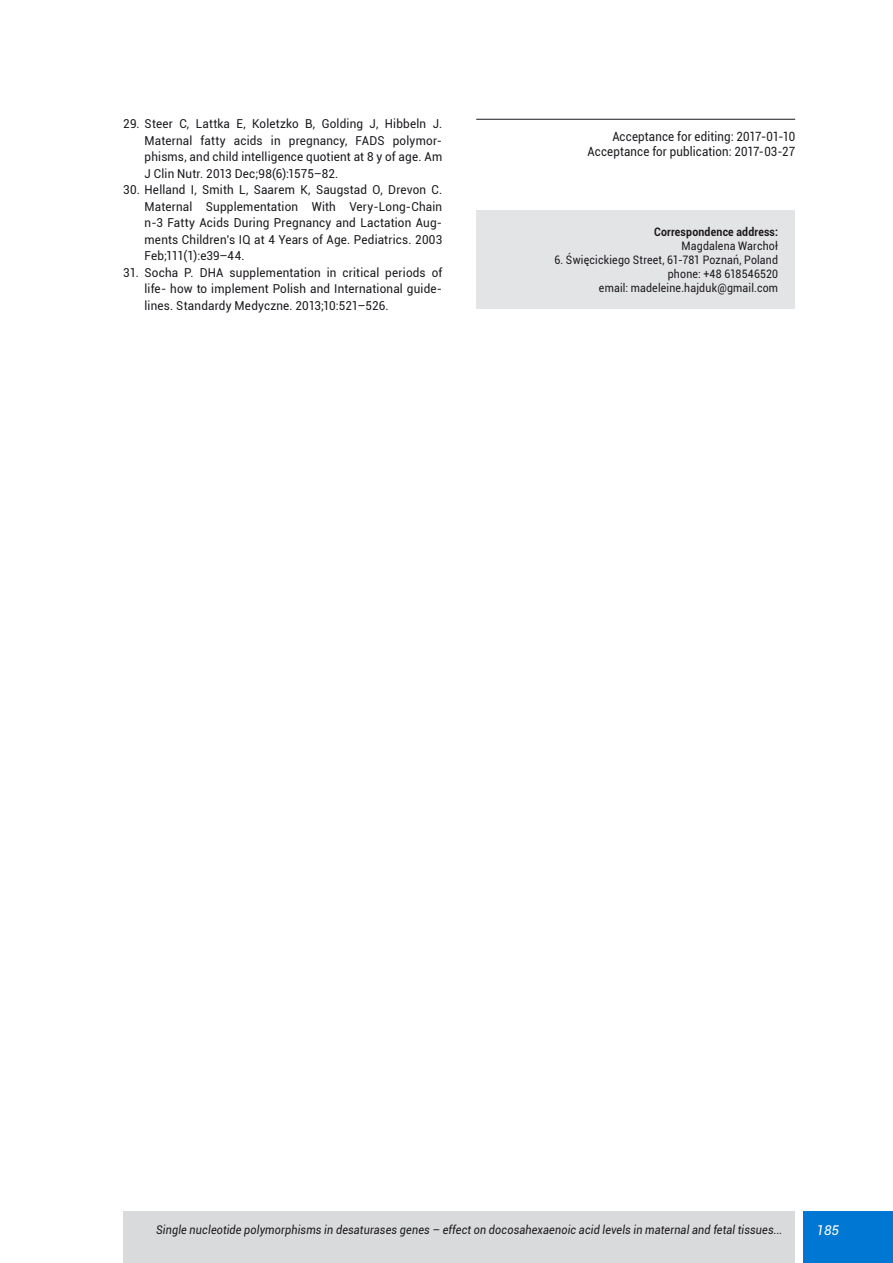
<style>
.page{position:relative;width:893px;height:1263px;background:#fff}
.page>*{position:absolute;margin:0;border:0;box-sizing:border-box;transform-origin:0 0}
.t1{font:italic 13.5px "Roboto";color:#fff}
.Acceptance{font:12.75px/15.3px "Roboto";letter-spacing:.015em;color:#1a171c;text-align:right;scale:.9 1}
.Pismiennictwo{font:12.3px/16.5px "Roboto";letter-spacing:.015em;color:#1a171c;text-align:justify;scale:.95 1}
.t2{font:italic 12px "Roboto";letter-spacing:.015em;color:#1a171c;scale:.9 1}
.ADRES{font:11.7px "Roboto";letter-spacing:.02em;color:#1a171c;scale:.9 1}
.ADRES-2{font:700 11.7px "Roboto";letter-spacing:.02em;color:#1a171c;scale:.9 1}
</style>
<div class="page">
<div style="left:123px;top:1212px;width:672px;height:51px;background:#d9dadb"></div>
<div style="left:804px;top:1212px;width:89px;height:51px;background:#0077d2"></div>
<div style="left:476px;top:210px;width:319px;height:99px;background:#e3e4e5"></div>
<hr style="left:476px;top:119px;width:319px;height:1px;background:#1a171c">
<p class="Pismiennictwo" style="left:145px;top:115px;width:315px;text-indent:-21px">29. Steer C, Lattka E, Koletzko B, Golding J, Hibbeln J.<br>Maternal fatty acids in pregnancy, FADS polymor&shy;phisms, and child intelligence quotient at 8 y of age. Am J Clin Nutr. 2013 Dec;98(6):1575–82.</p>
<p class="Pismiennictwo" style="left:145px;top:181px;width:315px;text-indent:-21px">30. Helland I, Smith L, Saarem K, Saugstad O, Drevon C.<br>Maternal Supplementation With Very‑ Long‑Chain n-3 Fatty Acids During Pregnancy and Lactation Aug&shy;ments Children's IQ at 4 Years of Age. Pediatrics. 2003<br>Feb;111(1):e39–44.</p>
<p class="Pismiennictwo" style="left:145px;top:264px;width:315px;text-indent:-21px">31. Socha P. DHA supplementation in critical periods of life- how to implement Polish and International guide&shy;lines. Standardy Medyczne. 2013;10:521–526.</p>
<p class="Acceptance" style="left:587px;top:128px;width:232px">Acceptance for editing: 2017-01-10<br>Acceptance for publication: 2017-03-27</p>
<p class="ADRES-2" style="left:654px;top:224px;width:139px">Correspondence address:</p>
<p class="ADRES" style="left:681px;top:238px;width:109px">Magdalena Warchoł</p>
<p class="ADRES" style="left:554px;top:252px;width:250px">6. Święcickiego Street, 61-781 Poznań, Poland</p>
<p class="ADRES" style="left:668px;top:266px;width:124px">phone: +48 618546520</p>
<p class="ADRES" style="left:599px;top:280px;width:201px">email: madeleine.hajduk@gmail.com</p>
<p class="t2" style="left:156px;top:1221px;width:697px">Single nucleotide polymorphisms in desaturases genes – effect on docosahexaenoic acid levels in maternal and fetal tissues...</p>
<p class="t1" style="left:816px;top:1220px;width:24px">185</p>
</div>
